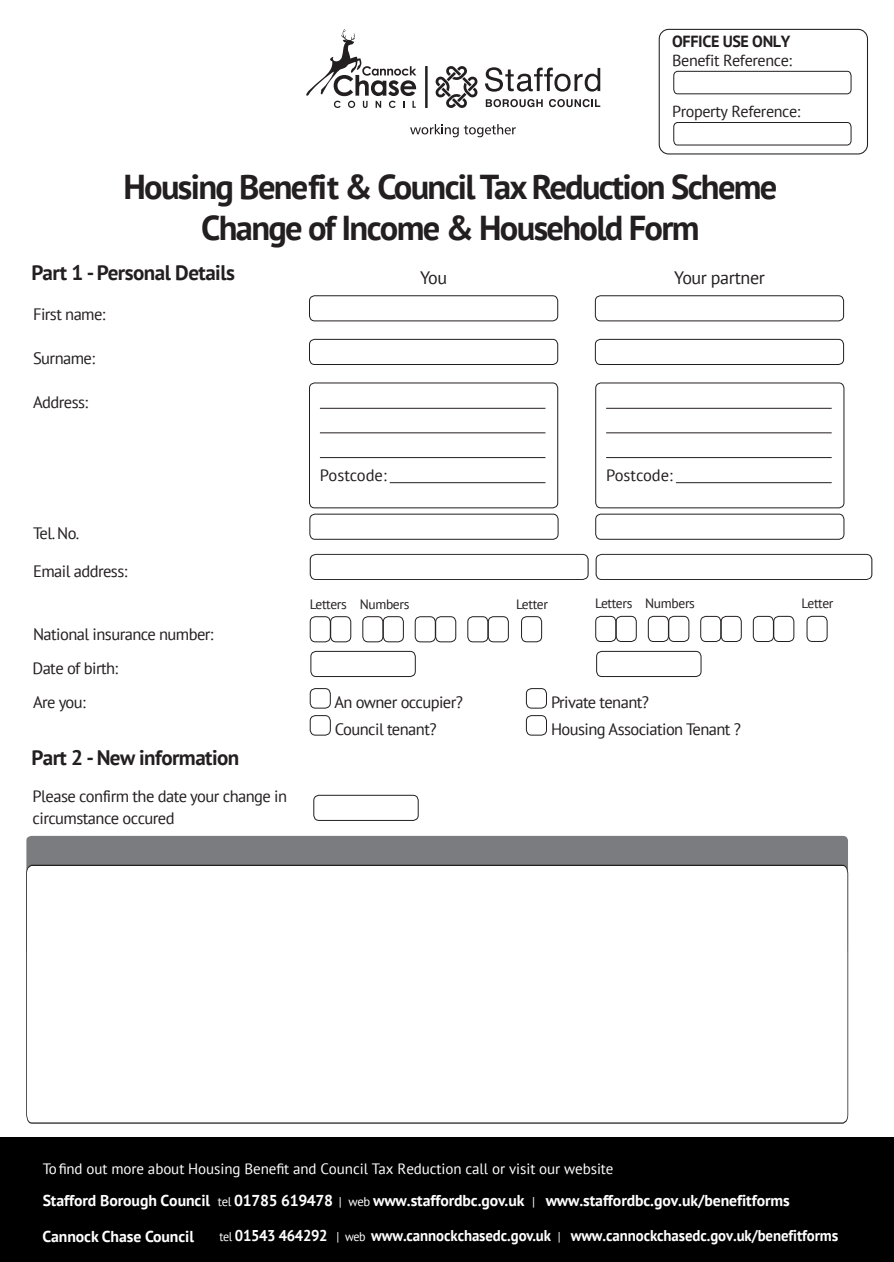
<style>
.page{position:relative;width:894px;height:1262px;background:#fff}
.page>*{position:absolute;margin:0;border:0;box-sizing:border-box;transform-origin:0 0}
.t1{font:700 34.5px/41.4px "PT Sans";letter-spacing:-.05em;color:#231f20;text-align:center}
.t2{font:700 21px "PT Sans";letter-spacing:-.025em;color:#231f20}
.t3{font:18px "PT Sans";letter-spacing:-.025em;color:#231f20}
.t4{font:16.5px/34.2px "PT Sans";letter-spacing:-.035em;color:#231f20}
.t5{font:16.5px "PT Sans";color:#231f20}
.t6{font:16.05px "PT Sans";letter-spacing:-.025em;color:#231f20}
.t7{font:700 16.05px "PT Sans";letter-spacing:-.025em;color:#231f20}
.t8{font:700 15.75px "PT Sans";letter-spacing:-.005em;color:#fff}
.t9{font:700 15.6px "PT Sans";letter-spacing:-.005em;color:#fff;scale:.95 1}
.t10{font:15px "PT Sans";letter-spacing:-.005em;color:#fff}
.t11{font:13.5px "PT Sans";letter-spacing:-.025em;color:#231f20}
.s1{font-weight:400;font-size:12.6px}
.s2{font-style:inherit}
.s3{font-weight:400;font-size:12.75px}
</style>
<div class="page">
<div style="left:0;top:1137px;width:893px;height:124px;background:#000"></div>
<hr style="left:425px;top:66px;width:2px;height:42px;background:#231f20">
<svg style="left:673px;top:71px;width:178px;height:23px"></svg>
<svg style="left:673px;top:122px;width:178px;height:23px"></svg>
<div style="left:658px;top:29px;width:209px;height:125px;border:1px solid #231f20;border-radius:9px"></div>
<svg style="left:410px;top:124px;width:105px;height:13px"></svg>
<svg style="left:435px;top:66px;width:43px;height:42px"></svg>
<svg style="left:485px;top:99px;width:57px;height:8px"></svg>
<svg style="left:485px;top:67px;width:115px;height:25px"></svg>
<svg style="left:549px;top:99px;width:51px;height:8px"></svg>
<svg style="left:306px;top:29px;width:110px;height:79px"></svg>
<div style="left:310px;top:688px;width:20px;height:20px;border:1px solid #231f20;border-radius:5px"></div>
<div style="left:310px;top:715px;width:20px;height:20px;border:1px solid #231f20;border-radius:5px"></div>
<div style="left:526px;top:688px;width:20px;height:20px;border:1px solid #231f20;border-radius:5px"></div>
<div style="left:526px;top:715px;width:20px;height:20px;border:1px solid #231f20;border-radius:5px"></div>
<div style="left:313px;top:795px;width:105px;height:25px;border:1px solid #231f20;border-radius:5px"></div>
<div style="left:309px;top:295px;width:248px;height:26px;border:1px solid #231f20;border-radius:5px"></div>
<div style="left:309px;top:339px;width:248px;height:26px;border:1px solid #231f20;border-radius:5px"></div>
<div style="left:309px;top:383px;width:248px;height:125px;border:1px solid #231f20;border-radius:5px"></div>
<hr style="left:320px;top:408px;width:225px;height:1px;background:#231f20">
<hr style="left:320px;top:432px;width:225px;height:1px;background:#231f20">
<hr style="left:320px;top:457px;width:225px;height:1px;background:#231f20">
<hr style="left:389px;top:482px;width:156px;height:1px;background:#231f20">
<div style="left:309px;top:514px;width:249px;height:25px;border:1px solid #231f20;border-radius:5px"></div>
<div style="left:310px;top:554px;width:278px;height:25px;border:1px solid #231f20;border-radius:6px"></div>
<div style="left:310px;top:616px;width:20px;height:26px;border:1px solid #231f20;border-radius:5px"></div>
<div style="left:330px;top:616px;width:21px;height:26px;border:1px solid #231f20;border-radius:5px"></div>
<div style="left:362px;top:616px;width:21px;height:26px;border:1px solid #231f20;border-radius:5px"></div>
<div style="left:383px;top:616px;width:20px;height:26px;border:1px solid #231f20;border-radius:5px"></div>
<div style="left:415px;top:616px;width:20px;height:26px;border:1px solid #231f20;border-radius:5px"></div>
<div style="left:435px;top:616px;width:21px;height:26px;border:1px solid #231f20;border-radius:5px"></div>
<div style="left:467px;top:616px;width:21px;height:26px;border:1px solid #231f20;border-radius:5px"></div>
<div style="left:488px;top:616px;width:20px;height:26px;border:1px solid #231f20;border-radius:5px"></div>
<div style="left:521px;top:616px;width:20px;height:26px;border:1px solid #231f20;border-radius:5px"></div>
<div style="left:310px;top:651px;width:105px;height:25px;border:1px solid #231f20;border-radius:5px"></div>
<div style="left:595px;top:295px;width:248px;height:26px;border:1px solid #231f20;border-radius:5px"></div>
<div style="left:595px;top:339px;width:248px;height:26px;border:1px solid #231f20;border-radius:5px"></div>
<div style="left:595px;top:383px;width:248px;height:125px;border:1px solid #231f20;border-radius:5px"></div>
<hr style="left:606px;top:408px;width:225px;height:1px;background:#231f20">
<hr style="left:606px;top:432px;width:225px;height:1px;background:#231f20">
<hr style="left:606px;top:457px;width:225px;height:1px;background:#231f20">
<hr style="left:675px;top:482px;width:156px;height:1px;background:#231f20">
<div style="left:595px;top:514px;width:248px;height:25px;border:1px solid #231f20;border-radius:5px"></div>
<div style="left:595px;top:554px;width:276px;height:25px;border:1px solid #231f20;border-radius:6px"></div>
<div style="left:595px;top:616px;width:20px;height:25px;border:1px solid #231f20;border-radius:5px"></div>
<div style="left:615px;top:616px;width:21px;height:25px;border:1px solid #231f20;border-radius:5px"></div>
<div style="left:648px;top:616px;width:20px;height:25px;border:1px solid #231f20;border-radius:5px"></div>
<div style="left:668px;top:616px;width:21px;height:25px;border:1px solid #231f20;border-radius:5px"></div>
<div style="left:700px;top:616px;width:20px;height:25px;border:1px solid #231f20;border-radius:5px"></div>
<div style="left:720px;top:616px;width:21px;height:25px;border:1px solid #231f20;border-radius:5px"></div>
<div style="left:753px;top:616px;width:20px;height:25px;border:1px solid #231f20;border-radius:5px"></div>
<div style="left:773px;top:616px;width:20px;height:25px;border:1px solid #231f20;border-radius:5px"></div>
<div style="left:806px;top:616px;width:21px;height:25px;border:1px solid #231f20;border-radius:5px"></div>
<div style="left:596px;top:651px;width:105px;height:25px;border:1px solid #231f20;border-radius:5px"></div>
<div style="left:26px;top:836px;width:821px;height:118px;background:#7a7c7f;border-radius:5px"></div>
<svg style="left:26px;top:864px;width:822px;height:259px"></svg>
<p class="t7" style="left:672px;top:31px;width:119px">OFFICE USE ONLY</p>
<p class="t6" style="left:672px;top:49px;width:121px">Benefit Reference:</p>
<p class="t6" style="left:672px;top:101px;width:130px">Property Reference:</p>
<h1 class="t1" style="left:123px;top:165px;width:655px">Housing Benefit &amp; Council Tax Reduction Scheme<br>Change of Income &amp; Household Form</h1>
<p class="t2" style="left:32px;top:258px;width:205px">Part 1 - Personal Details</p>
<p class="t3" style="left:420px;top:265px;width:28px">You</p>
<p class="t3" style="left:674px;top:265px;width:92px">Your partner</p>
<p class="t4" style="left:33px;top:297px;width:74px">First name:</p>
<p class="t4" style="left:33px;top:340px;width:63px">Surname:</p>
<p class="t4" style="left:33px;top:384px;width:56px">Address:</p>
<p class="t4" style="left:33px;top:516px;width:48px">Tel. No.</p>
<p class="t4" style="left:33px;top:553px;width:96px">Email address:</p>
<p class="t4" style="left:32px;top:616px;width:182px">National insurance number:<br>Date of birth:<br>Are you:</p>
<p class="t2" style="left:31px;top:743px;width:209px">Part 2 - New information</p>
<p class="t4" style="left:33px;top:785px;width:256px;line-height:21.9px">Please confirm the date your change in circumstance occured</p>
<p class="t5" style="left:320px;top:464px;width:68px">Postcode:</p>
<p class="t5" style="left:606px;top:464px;width:68px">Postcode:</p>
<p class="t11" style="left:309px;top:595px;width:101px">Letters Numbers</p>
<p class="t11" style="left:516px;top:595px;width:33px">Letter</p>
<p class="t11" style="left:595px;top:594px;width:101px">Letters Numbers</p>
<p class="t11" style="left:801px;top:594px;width:33px">Letter</p>
<p class="t4" style="left:334px;top:685px;width:130px">An owner occupier?</p>
<p class="t4" style="left:551px;top:685px;width:99px">Private tenant?</p>
<p class="t4" style="left:335px;top:712px;width:103px">Council tenant?</p>
<p class="t4" style="left:551px;top:712px;width:191px">Housing Association Tenant ?</p>
<p class="t10" style="left:43px;top:1158px;width:572px">Tofind out more about Housing Benefit and Council Tax Reduction call or visit our website</p>
<p class="t8" style="left:43px;top:1189px;width:748px">Stafford Borough Council <span class="s1">tel</span> <span class="s2">01785 619478</span> <span class="s3">|</span> <span class="s1">web</span> www.staffordbc.gov.uk <span class="s3">|</span> www.staffordbc.gov.uk/benefitforms</p>
<p class="t8" style="left:43px;top:1225px;width:153px">Cannock Chase Council</p>
<p class="t9" style="left:219px;top:1225px;width:653px"><span class="s1">tel</span> <span class="s2">01543 464292</span> <span class="s3">|</span> <span class="s1">web</span> www.cannockchasedc.gov.uk <span class="s3">|</span> www.cannockchasedc.gov.uk/benefitforms</p>
</div>
